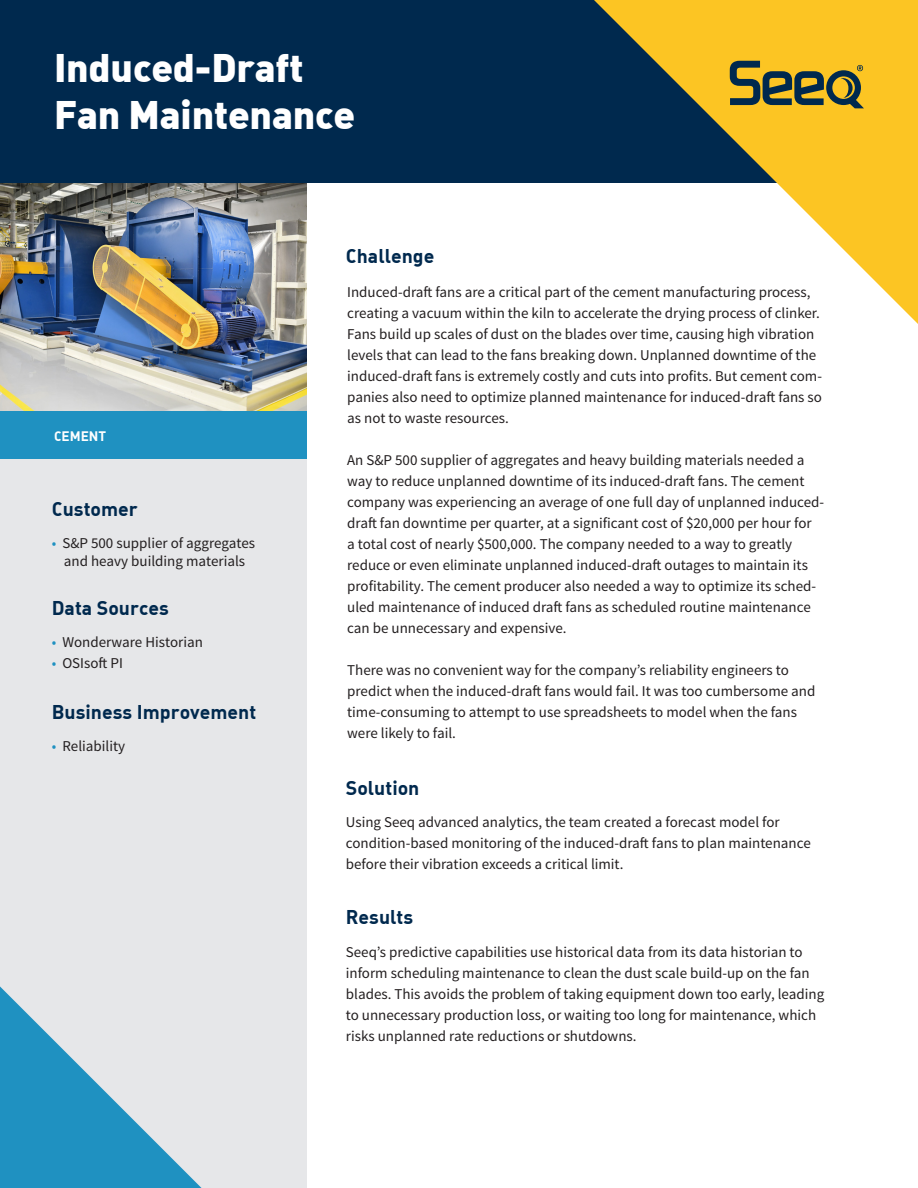
<style>
.page{position:relative;width:918px;height:1188px;background:#fff}
.page>*{position:absolute;margin:0;border:0;box-sizing:border-box;transform-origin:0 0}
.t1{font:900 39px/46.8px "DIN Alternate";letter-spacing:-.005em;color:#fff}
.t2{font:700 19.5px "DIN Alternate";color:#00294e}
.t3{font:15px/21px "Source Sans Pro";color:#231f20}
.t4{font:700 13.5px "DIN Alternate";color:#fff}
.s1{color:#1f91c1}
</style>
<div class="page">
<div style="left:0;top:183px;width:306px;height:1005px;background:#e6e7e9"></div>
<img style="left:0;top:183px;width:306px;height:229px">
<div style="left:0;top:412px;width:306px;height:47px;background:#1f91c1"></div>
<div style="left:0;top:0;width:918px;height:183px;background:#00294e"></div>
<svg style="left:594px;top:0;width:324px;height:324px"></svg>
<svg style="left:730px;top:61px;width:134px;height:47px"></svg>
<svg style="left:0;top:986px;width:202px;height:202px"></svg>
<p class="t1" style="left:54px;top:43px;width:303px">Induced-Draft<br>Fan Maintenance</p>
<p class="t4" style="left:54px;top:427px;width:54px">CEMENT</p>
<p class="t2" style="left:52px;top:496px;width:87px">Customer</p>
<p class="t3" style="left:52px;top:534px;width:205px;line-height:18px;text-align:center"><span class="s1">•</span> S&amp;P 500 supplier of aggregates and heavy building materials</p>
<p class="t2" style="left:52px;top:595px;width:119px">Data Sources</p>
<p class="t3" style="left:52px;top:632px;width:153px"><span class="s1">•</span> Wonderware Historian</p>
<p class="t3" style="left:52px;top:653px;width:73px"><span class="s1">•</span> OSIsoft PI</p>
<p class="t2" style="left:52px;top:700px;width:206px">Business Improvement</p>
<p class="t3" style="left:52px;top:736px;width:75px"><span class="s1">•</span> Reliability</p>
<p class="t2" style="left:346px;top:243px;width:90px">Challenge</p>
<p class="t3" style="left:347px;top:281px;width:476px">Induced-draft fans are a critical part of the cement manufacturing process, creating a vacuum within the kiln to accelerate the drying process of clinker.<br>Fans build up scales of dust on the blades over time, causing high vibration levels that can lead to the fans breaking down. Unplanned downtime of the induced-draft fans is extremely costly and cuts into profits. But cement com&shy;panies also need to optimize planned maintenance for induced-draft fans so as not to waste resources.</p>
<p class="t3" style="left:347px;top:449px;width:479px">An S&amp;P 500 supplier of aggregates and heavy building materials needed a way to reduce unplanned downtime of its induced-draft fans. The cement company was experiencing an average of one full day of unplanned induced&shy;draft fan downtime per quarter, at a significant cost of $20,000 per hour for<br>a total cost of nearly $500,000. The company needed to a way to greatly reduce or even eliminate unplanned induced-draft outages to maintain its profitability. The cement producer also needed a way to optimize its sched&shy;uled maintenance of induced draft fans as scheduled routine maintenance can be unnecessary and expensive.</p>
<p class="t3" style="left:347px;top:659px;width:470px">There was no convenient way for the company’s reliability engineers to predict when the induced-draft fans would fail. It was too cumbersome and time-consuming to attempt to use spreadsheets to model when the fans were likely to fail.</p>
<p class="t2" style="left:346px;top:775px;width:75px">Solution</p>
<p class="t3" style="left:346px;top:812px;width:466px">Using Seeq advanced analytics, the team created a forecast model for condition-based monitoring of the induced-draft fans to plan maintenance before their vibration exceeds a critical limit.</p>
<p class="t2" style="left:346px;top:905px;width:69px">Results</p>
<p class="t3" style="left:346px;top:941px;width:480px">Seeq’s predictive capabilities use historical data from its data historian to inform scheduling maintenance to clean the dust scale build-up on the fan blades. This avoids the problem of taking equipment down too early, leading to unnecessary production loss, or waiting too long for maintenance, which risks unplanned rate reductions or shutdowns.</p>
</div>
